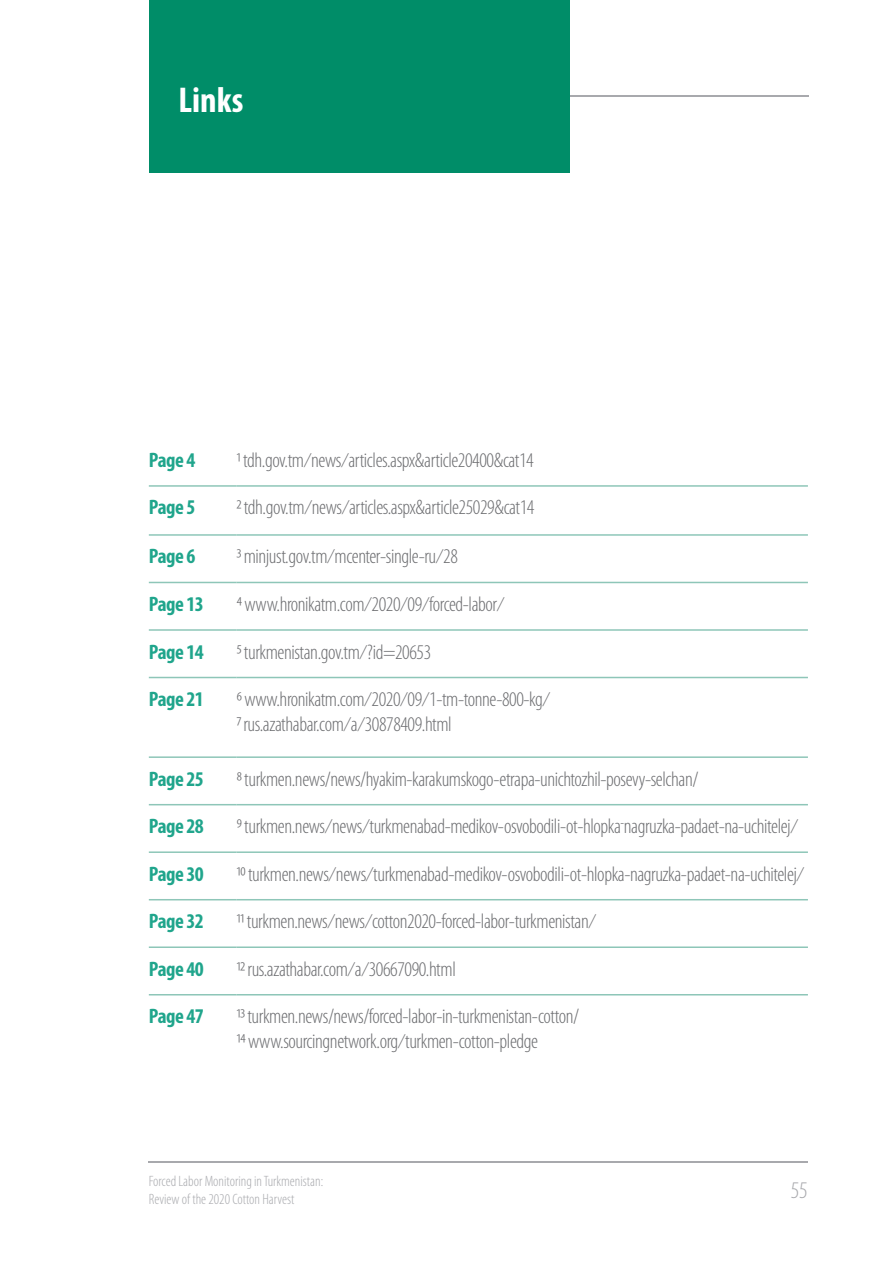
<style>
.page{position:relative;width:893px;height:1263px;background:#fff}
.page>*{position:absolute;margin:0;border:0;box-sizing:border-box;transform-origin:0 0}
.t1{font:700 condensed 36px "Myriad Pro";color:#fff}
.t2{font:300 condensed 24px "Myriad Pro";color:#a8a9ad}
.t3{font:300 condensed 21px "Myriad Pro";letter-spacing:-.02em;color:#6c6d70}
.t4{font:700 condensed 21px "Myriad Pro";letter-spacing:-.02em;color:#20a58c}
.t5{font:300 condensed 15px/18px "Myriad Pro";color:#a8a9ad}
</style>
<div class="page">
<hr style="left:149px;top:1162px;width:659px;height:1px;background:#a8a9ad">
<hr style="left:150px;top:95px;width:659px;height:2px;background:#a8a9ad">
<div style="left:149px;top:0;width:421px;height:173px;background:#008d68"></div>
<hr style="left:237px;top:851px;width:571px;height:2px;background:#8ec6b8">
<hr style="left:237px;top:899px;width:571px;height:1px;background:#8ec6b8">
<hr style="left:237px;top:946px;width:571px;height:2px;background:#8ec6b8">
<hr style="left:237px;top:994px;width:571px;height:1px;background:#8ec6b8">
<hr style="left:149px;top:851px;width:88px;height:2px;background:#8ec6b8">
<hr style="left:149px;top:899px;width:88px;height:1px;background:#8ec6b8">
<hr style="left:149px;top:946px;width:88px;height:2px;background:#8ec6b8">
<hr style="left:149px;top:994px;width:88px;height:1px;background:#8ec6b8">
<hr style="left:149px;top:804px;width:88px;height:1px;background:#8ec6b8">
<hr style="left:237px;top:804px;width:571px;height:1px;background:#8ec6b8">
<hr style="left:149px;top:485px;width:88px;height:2px;background:#8ec6b8">
<hr style="left:237px;top:485px;width:571px;height:2px;background:#8ec6b8">
<hr style="left:149px;top:534px;width:88px;height:2px;background:#8ec6b8">
<hr style="left:237px;top:534px;width:571px;height:2px;background:#8ec6b8">
<hr style="left:149px;top:582px;width:88px;height:1px;background:#8ec6b8">
<hr style="left:237px;top:582px;width:571px;height:1px;background:#8ec6b8">
<hr style="left:149px;top:629px;width:88px;height:2px;background:#8ec6b8">
<hr style="left:237px;top:629px;width:571px;height:2px;background:#8ec6b8">
<hr style="left:149px;top:677px;width:88px;height:1px;background:#8ec6b8">
<hr style="left:237px;top:677px;width:571px;height:1px;background:#8ec6b8">
<hr style="left:149px;top:756px;width:88px;height:2px;background:#8ec6b8">
<hr style="left:237px;top:756px;width:571px;height:2px;background:#8ec6b8">
<p class="t1" style="left:179px;top:78px;width:66px">Links</p>
<p class="t4" style="left:149px;top:447px;width:48px">Page 4</p>
<p class="t3" style="left:237px;top:449px;width:299px">1 tdh.gov.tm/news/articles.aspx&amp;article20400&amp;cat14</p>
<p class="t4" style="left:149px;top:494px;width:48px">Page 5</p>
<p class="t3" style="left:237px;top:496px;width:299px">2 tdh.gov.tm/news/articles.aspx&amp;article25029&amp;cat14</p>
<p class="t4" style="left:149px;top:543px;width:48px">Page 6</p>
<p class="t3" style="left:237px;top:545px;width:223px">3 minjust.gov.tm/mcenter-single-ru/28</p>
<p class="t4" style="left:149px;top:591px;width:57px">Page 13</p>
<p class="t3" style="left:237px;top:593px;width:269px">4 www.hronikatm.com/2020/09/forced-labor/</p>
<p class="t4" style="left:149px;top:638px;width:57px">Page 14</p>
<p class="t3" style="left:237px;top:640px;width:196px">5 turkmenistan.gov.tm/?id=20653</p>
<p class="t4" style="left:149px;top:686px;width:57px">Page 21</p>
<p class="t3" style="left:237px;top:688px;width:315px">6 www.hronikatm.com/2020/09/1-tm-tonne-800-kg/</p>
<p class="t3" style="left:237px;top:713px;width:217px">7 rus.azathabar.com/a/30878409.html</p>
<p class="t4" style="left:149px;top:765px;width:57px">Page 25</p>
<p class="t3" style="left:237px;top:767px;width:463px">8 turkmen.news/news/hyakim-karakumskogo-etrapa-unichtozhil-posevy-selchan/</p>
<p class="t4" style="left:149px;top:813px;width:57px">Page 28</p>
<p class="t3" style="left:237px;top:815px;width:563px">9 turkmen.news/news/turkmenabad-medikov-osvobodili-ot-hlopka-nagruzka-padaet-na-uchitelej/</p>
<p class="t4" style="left:149px;top:860px;width:57px">Page 30</p>
<p class="t3" style="left:237px;top:862px;width:569px">10 turkmen.news/news/turkmenabad-medikov-osvobodili-ot-hlopka-nagruzka-padaet-na-uchitelej/</p>
<p class="t4" style="left:149px;top:908px;width:57px">Page 32</p>
<p class="t3" style="left:237px;top:910px;width:361px">11 turkmen.news/news/cotton2020-forced-labor-turkmenistan/</p>
<p class="t4" style="left:149px;top:956px;width:57px">Page 40</p>
<p class="t3" style="left:237px;top:958px;width:221px">12 rus.azathabar.com/a/30667090.html</p>
<p class="t4" style="left:149px;top:1003px;width:57px">Page 47</p>
<p class="t3" style="left:237px;top:1005px;width:344px">13 turkmen.news/news/forced-labor-in-turkmenistan-cotton/</p>
<p class="t3" style="left:237px;top:1030px;width:303px">14 www.sourcingnetwork.org/turkmen-cotton-pledge</p>
<p class="t5" style="left:149px;top:1172px;width:176px">Forced Labor Monitoring in Turkmenistan:<br>Review of the 2020 Cotton Harvest</p>
<p class="t2" style="left:791px;top:1177px;width:19px">55</p>
</div>
